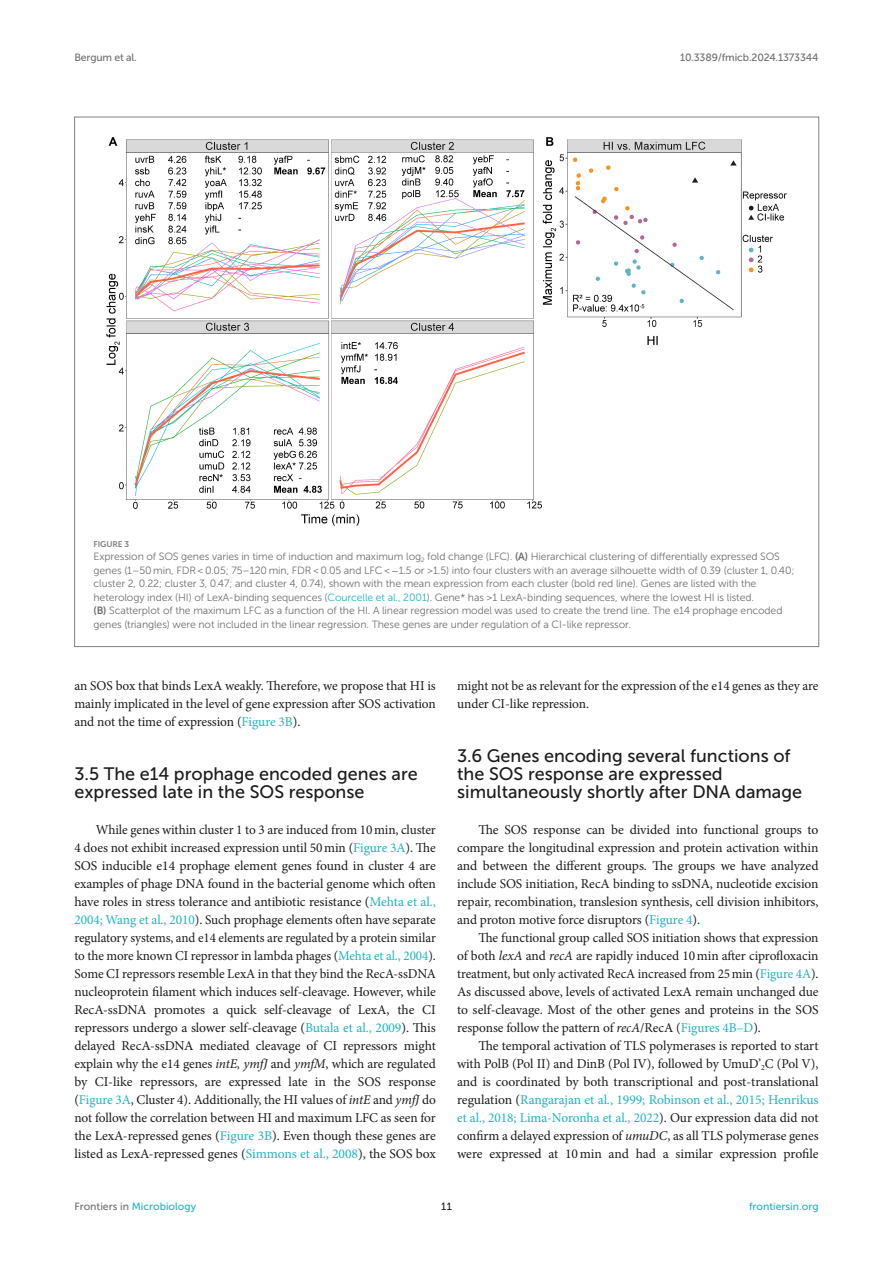
<style>
.page{position:relative;width:893px;height:1263px;background:#fff}
.page>*{position:absolute;margin:0;border:0;box-sizing:border-box;transform-origin:0 0}
.HEAD_2{font:18px/18px "Museo Sans 500";color:#1b1c1b}
.TEXT_FLUSH{font:13.5px/18px "Minion Pro";letter-spacing:-.01em;color:#1b1c1b;text-align:justify}
.TEXT{font:13.5px/18px "Minion Pro";letter-spacing:-.005em;color:#1b1c1b;text-align:justify}
.FIG_LEG{font:10.5px/13.5px "Museo Sans 300";letter-spacing:-.01em;color:#706f70}
.t1{font:10.5px "Museo Sans 500";color:#1db5c3}
.t2{font:10.5px "Museo Sans 500";letter-spacing:-.015em;color:#706f70}
.t3{font:10.5px "Museo Sans 500";color:#1b1c1b}
.FIG_HD{font:8.25px "Museo Sans 700";letter-spacing:-.01em;color:#7e7f7f}
.s1{font-family:"Museo Sans 700"}
.s2{font-family:"STIX General"}
.s3{color:#1db5c3}
.s4{font-style:italic}
.s5{color:#706f70}
</style>
<div class="page">
<img style="left:106px;top:137px;width:681px;height:389px">
<p class="t2" style="left:74px;top:51px;width:64px">Bergum et al.</p>
<p class="t2" style="left:680px;top:51px;width:140px">10.3389/fmicb.2024.1373344</p>
<p class="FIG_HD" style="left:94px;top:539px;width:37px">FIGURE 3</p>
<p class="FIG_LEG" style="left:94px;top:550px;width:703px">Expression of SOS genes varies in time of induction and maximum log<sub>2</sub> fold change (LFC). <span class="s1">(A)</span> Hierarchical clustering of differentially expressed SOS genes (1–50 min, FDR &lt; 0.05; 75–120 min, FDR &lt; 0.05 and LFC &lt; <span class="s2">−</span>1.5 or &gt;1.5) into four clusters with an average silhouette width of 0.39 (cluster 1, 0.40; cluster 2, 0.22; cluster 3, 0.47; and cluster 4, 0.74), shown with the mean expression from each cluster (bold red line). Genes are listed with the heterology index (HI) of LexA-binding sequences (<span class="s3">Courcelle et al., 2001</span>). Gene* has &gt;1 LexA-binding sequences, where the lowest HI is listed.<br><span class="s1">(B)</span> Scatterplot of the maximum LFC as a function of the HI. A linear regression model was used to create the trend line. The e14 prophage encoded genes (triangles) were not included in the linear regression. These genes are under regulation of a CI-like repressor.</p>
<p class="TEXT" style="left:74px;top:677px;width:363px">an SOS box that binds LexA weakly. Therefore, we propose that HI is mainly implicated in the level of gene expression after SOS activation and not the time of expression (<span class="s3">Figure 3B</span>).</p>
<p class="HEAD_2" style="left:74px;top:765px;width:345px">3.5 The e14 prophage encoded genes are expressed late in the SOS response</p>
<p class="TEXT_FLUSH" style="left:74px;top:821px;width:363px;text-indent:21px">While genes within cluster 1 to 3 are induced from 10min, cluster 4 does not exhibit increased expression until 50min (<span class="s3">Figure 3A</span>). The SOS inducible e14 prophage element genes found in cluster 4 are examples of phage DNA found in the bacterial genome which often have roles in stress tolerance and antibiotic resistance (<span class="s3">Mehta et al., 2004; Wang et al., 2010</span>). Such prophage elements often have separate regulatory systems, and e14 elements are regulated by a protein similar to the more known CI repressor in lambda phages (<span class="s3">Mehta et al., 2004</span>).<br>Some CI repressors resemble LexA in that they bind the RecA-ssDNA nucleoprotein filament which induces self-cleavage. However, while RecA-ssDNA promotes a quick self-cleavage of LexA, the CI repressors undergo a slower self-cleavage (<span class="s3">Butala et al., 2009</span>). This delayed RecA-ssDNA mediated cleavage of CI repressors might explain why the e14 genes <span class="s4">intE, ymfJ</span> and <span class="s4">ymfM</span>, which are regulated by CI-like repressors, are expressed late in the SOS response (<span class="s3">Figure 3A</span>, Cluster 4). Additionally, the HI values of <span class="s4">intE</span> and <span class="s4">ymfJ</span> do not follow the correlation between HI and maximum LFC as seen for the LexA-repressed genes (<span class="s3">Figure 3B</span>). Even though these genes are listed as LexA-repressed genes (<span class="s3">Simmons et al., 2008</span>), the SOS box</p>
<p class="TEXT_FLUSH" style="left:457px;top:677px;width:363px">might not be as relevant for the expression of the e14 genes as they are under CI-like repression.</p>
<p class="HEAD_2" style="left:457px;top:747px;width:347px">3.6 Genes encoding several functions of the SOS response are expressed simultaneously shortly after DNA damage</p>
<p class="TEXT_FLUSH" style="left:457px;top:821px;width:363px;text-indent:21px">The SOS response can be divided into functional groups to compare the longitudinal expression and protein activation within and between the different groups. The groups we have analyzed include SOS initiation, RecA binding to ssDNA, nucleotide excision repair, recombination, translesion synthesis, cell division inhibitors, and proton motive force disruptors (<span class="s3">Figure 4</span>).</p>
<p class="TEXT" style="left:457px;top:929px;width:363px;text-indent:21px">The functional group called SOS initiation shows that expression of both <span class="s4">lexA</span> and <span class="s4">recA</span> are rapidly induced 10min after ciprofloxacin treatment, but only activated RecA increased from 25min (<span class="s3">Figure 4A</span>).<br>As discussed above, levels of activated LexA remain unchanged due to self-cleavage. Most of the other genes and proteins in the SOS response follow the pattern of <span class="s4">recA</span>/RecA (<span class="s3">Figures 4B–D</span>).</p>
<p class="TEXT" style="left:457px;top:1037px;width:363px;text-indent:21px">The temporal activation of TLS polymerases is reported to start with PolB (Pol II) and DinB (Pol IV), followed by UmuD’<sub>2</sub>C (Pol V), and is coordinated by both transcriptional and post-translational regulation (<span class="s3">Rangarajan et al., 1999; Robinson et al., 2015; Henrikus et al., 2018; Lima-Noronha et al., 2022</span>). Our expression data did not confirm a delayed expression of <span class="s4">umuDC</span>, as all TLS polymerase genes were expressed at 10min and had a similar expression profile</p>
<p class="t1" style="left:74px;top:1200px;width:123px"><span class="s5">Frontiers in</span> Microbiology</p>
<p class="t3" style="left:441px;top:1200px;width:12px">11</p>
<p class="t1" style="left:749px;top:1200px;width:71px">frontiersin.org</p>
</div>
